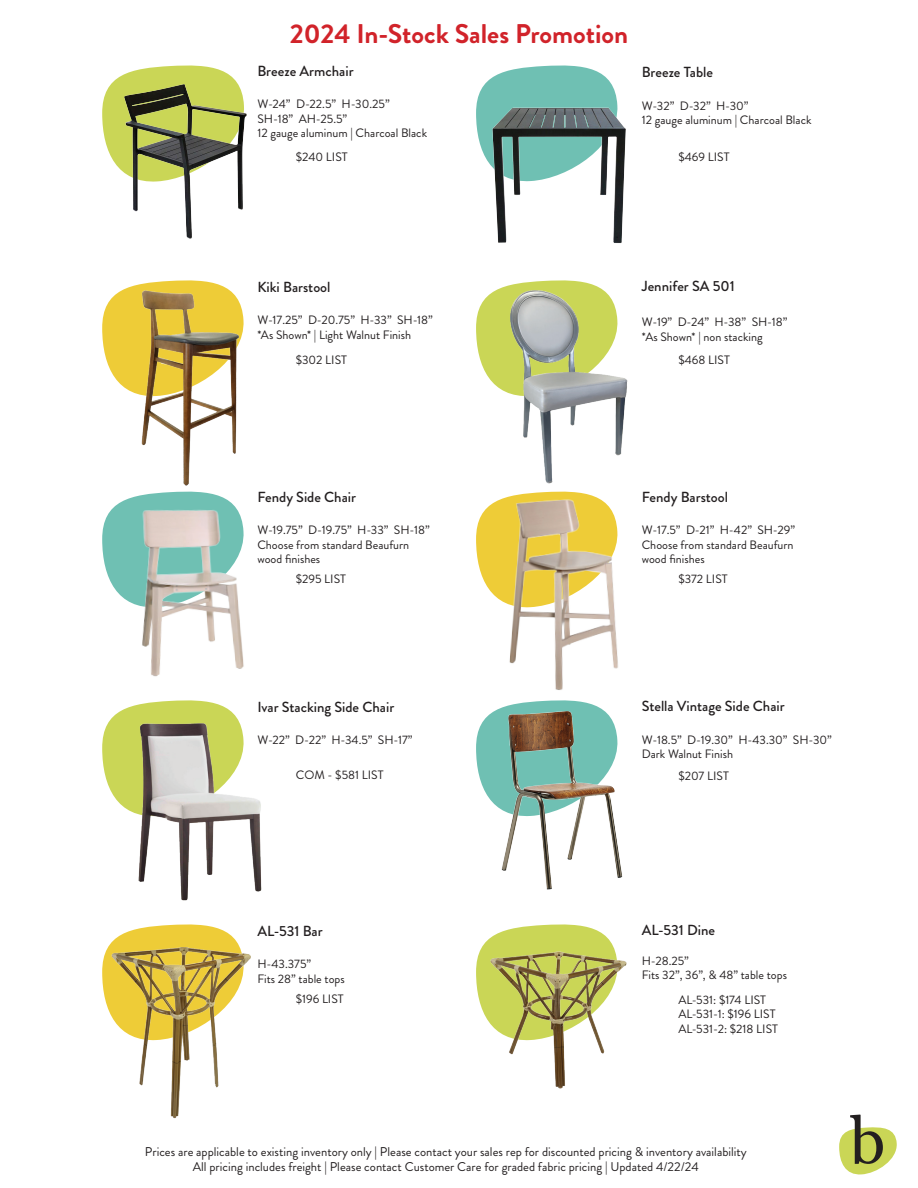
<style>
.page{position:relative;width:918px;height:1188px;background:#fff}
.page>*{position:absolute;margin:0;border:0;box-sizing:border-box;transform-origin:0 0}
.t1{font:700 27px "Brandon Grotesque";color:#d1232a}
.t2{font:500 14.7px "Brandon Grotesque";color:#231f20}
.t3{font:500 14.55px "Brandon Grotesque";color:#231f20}
.t4{font:12.75px/14.9px "Brandon Grotesque";color:#231f20;text-align:center}
.t5{font:12.15px/14.5px "Brandon Grotesque";color:#231f20}
</style>
<div class="page">
<svg style="left:839px;top:1115px;width:58px;height:59px"></svg>
<svg style="left:476px;top:492px;width:124px;height:107px"></svg>
<img style="left:499px;top:499px;width:119px;height:191px">
<svg style="left:102px;top:492px;width:124px;height:107px"></svg>
<img style="left:125px;top:499px;width:119px;height:178px">
<svg style="left:476px;top:81px;width:12px;height:81px"></svg>
<img style="left:488px;top:66px;width:138px;height:177px">
<svg style="left:102px;top:280px;width:118px;height:98px"></svg>
<img style="left:115px;top:285px;width:129px;height:201px">
<svg style="left:102px;top:924px;width:130px;height:89px"></svg>
<img style="left:110px;top:936px;width:141px;height:183px">
<svg style="left:102px;top:700px;width:132px;height:108px"></svg>
<img style="left:125px;top:714px;width:137px;height:187px">
<svg style="left:476px;top:924px;width:135px;height:92px"></svg>
<img style="left:485px;top:942px;width:142px;height:147px">
<svg style="left:476px;top:280px;width:120px;height:97px"></svg>
<img style="left:488px;top:286px;width:140px;height:198px">
<svg style="left:476px;top:700px;width:111px;height:101px"></svg>
<img style="left:491px;top:703px;width:132px;height:187px">
<svg style="left:102px;top:66px;width:130px;height:91px"></svg>
<img style="left:111px;top:77px;width:136px;height:162px">
<h1 class="t1" style="left:290px;top:14px;width:340px">2024 In-Stock Sales Promotion</h1>
<p class="t2" style="left:257px;top:61px;width:98px">Breeze Armchair</p>
<p class="t5" style="left:257px;top:97px;width:171px">W-24” D-22.5” H-30.25”<br>SH-18” AH-25.5”<br>12 gauge aluminum | Charcoal Black</p>
<p class="t5" style="left:296px;top:149px;width:53px">$240 LIST</p>
<p class="t3" style="left:642px;top:62px;width:73px">Breeze Table</p>
<p class="t5" style="left:642px;top:98px;width:171px">W-32” D-32” H-30”<br>12 gauge aluminum | Charcoal Black</p>
<p class="t5" style="left:678px;top:149px;width:53px">$469 LIST</p>
<p class="t3" style="left:257px;top:277px;width:75px">Kiki Barstool</p>
<p class="t5" style="left:257px;top:313px;width:177px">W-17.25” D-20.75” H-33” SH-18” *As Shown* | Light Walnut Finish</p>
<p class="t5" style="left:296px;top:352px;width:53px">$302 LIST</p>
<p class="t3" style="left:642px;top:276px;width:94px">Jennifer SA 501</p>
<p class="t5" style="left:642px;top:315px;width:147px">W-19” D-24” H-38” SH-18” *As Shown* | non stacking</p>
<p class="t5" style="left:678px;top:352px;width:53px">$468 LIST</p>
<p class="t3" style="left:257px;top:487px;width:100px">Fendy Side Chair</p>
<p class="t5" style="left:257px;top:523px;width:174px">W-19.75” D-19.75” H-33” SH-18”<br>Choose from standard Beaufurn wood finishes</p>
<p class="t5" style="left:296px;top:572px;width:52px">$295 LIST</p>
<p class="t3" style="left:257px;top:697px;width:138px">Ivar Stacking Side Chair</p>
<p class="t5" style="left:257px;top:733px;width:157px">W-22” D-22” H-34.5” SH-17”</p>
<p class="t5" style="left:296px;top:768px;width:89px">COM - $581 LIST</p>
<p class="t3" style="left:642px;top:487px;width:88px">Fendy Barstool</p>
<p class="t5" style="left:642px;top:523px;width:155px">W-17.5” D-21” H-42” SH-29”<br>Choose from standard Beaufurn wood finishes</p>
<p class="t5" style="left:678px;top:572px;width:51px">$372 LIST</p>
<p class="t3" style="left:642px;top:696px;width:144px">Stella Vintage Side Chair</p>
<p class="t5" style="left:642px;top:732px;width:192px">W-18.5” D-19.30” H-43.30” SH-30”<br>Dark Walnut Finish</p>
<p class="t5" style="left:678px;top:768px;width:52px">$207 LIST</p>
<p class="t3" style="left:257px;top:921px;width:67px">AL-531 Bar</p>
<p class="t5" style="left:257px;top:957px;width:89px">H-43.375”<br>Fits 28” table tops</p>
<p class="t5" style="left:296px;top:992px;width:49px">$196 LIST</p>
<p class="t3" style="left:642px;top:920px;width:75px">AL-531 Dine</p>
<p class="t5" style="left:642px;top:953px;width:147px">H-28.25”<br>Fits 32”, 36”, &amp; 48” table tops</p>
<p class="t5" style="left:678px;top:992px;width:101px">AL-531: $174 LIST<br>AL-531-1: $196 LIST<br>AL-531-2: $218 LIST</p>
<p class="t4" style="left:145px;top:1145px;width:603px">Prices are applicable to existing inventory only | Please contact your sales rep for discounted pricing &amp; inventory availability<br>All pricing includes freight | Please contact Customer Care for graded fabric pricing | Updated 4/22/24</p>
</div>
